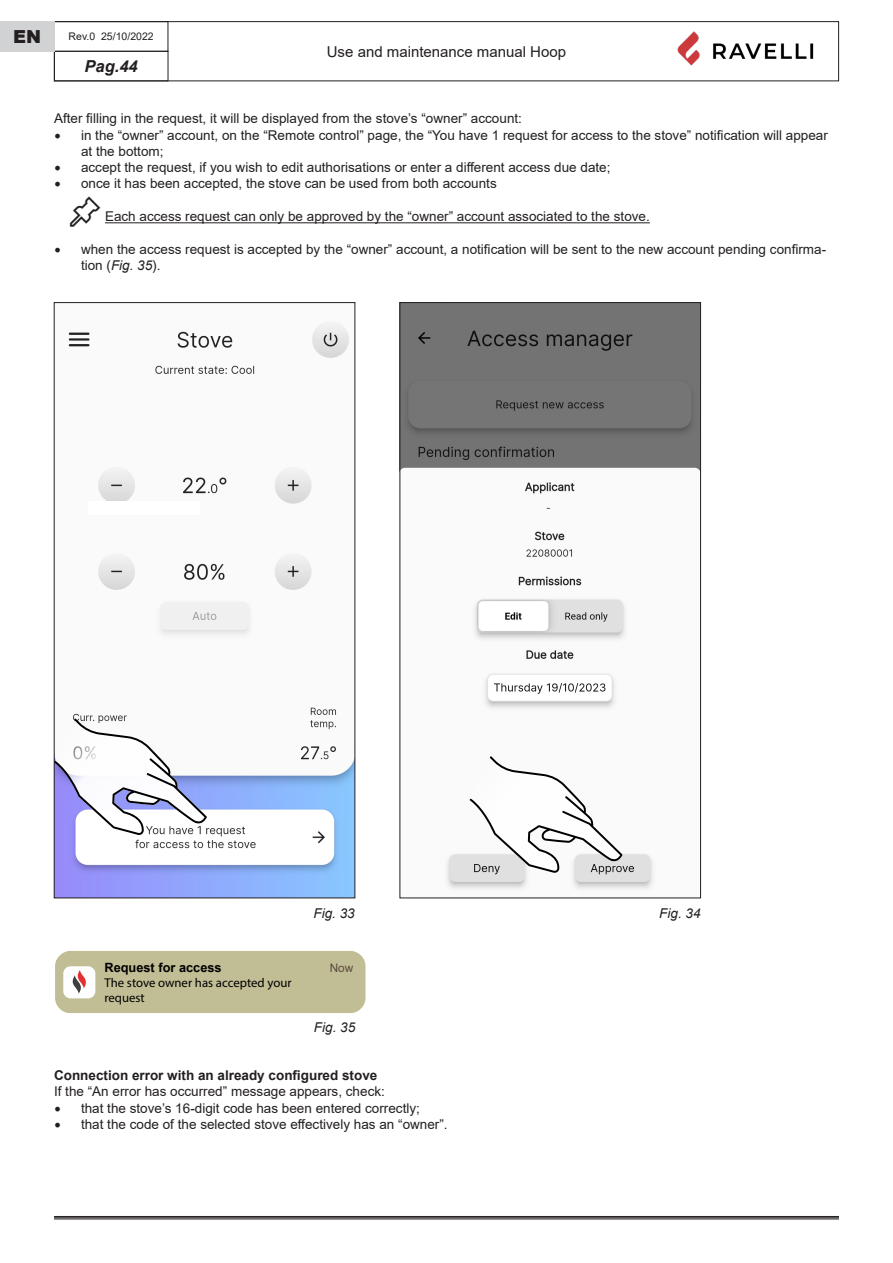
<style>
.page{position:relative;width:893px;height:1263px;background:#fff}
.page>*{position:absolute;margin:0;border:0;box-sizing:border-box;transform-origin:0 0}
.t1{font:900 18px "Arial";color:#231f20}
.t2{font:italic 700 16.5px "Arial";color:#231f20}
.t3{font:15px "Arial";color:#231f20}
.t4{font:13.5px/16.2px "Arial";color:#231f20}
.t5{font:700 13.5px "Arial";color:#231f20}
.t6{font:italic 13.5px "Arial";color:#231f20}
.t7{font:12.75px/15.3px "Myriad Pro";color:#000}
.t8{font:11.85px "Arial";color:#5b4b3d}
.t9{font:10.5px "Arial";color:#231f20}
.s1{font-family:"Minion Pro";font-size:18px}
.s2{font-style:italic}
.s3{font-family:"Arial";font-weight:700}
</style>
<div class="page">
<hr style="left:54px;top:1216px;width:785px;height:1px;background:#231f20">
<hr style="left:54px;top:1217px;width:785px;height:1px;background:#231f20">
<hr style="left:54px;top:1219px;width:785px;height:1px;background:#231f20">
<div style="left:54px;top:21px;width:785px;height:60px;border:1px solid #231f20"></div>
<div style="left:54px;top:51px;width:114px;height:30px;border:1px solid #231f20"></div>
<div style="left:54px;top:21px;width:114px;height:31px;border:1px solid #231f20"></div>
<img style="left:664px;top:21px;width:175px;height:60px">
<div style="left:0;top:21px;width:54px;height:30px;background:#d1d2d4"></div>
<hr style="left:105px;top:222px;width:545px;height:1px;background:#231f20">
<img style="left:56px;top:322px;width:297px;height:574px">
<div style="left:89px;top:502px;width:111px;height:13px;background:#fff"></div>
<svg style="left:56px;top:718px;width:151px;height:117px"></svg>
<img style="left:402px;top:304px;width:297px;height:586px">
<svg style="left:470px;top:756px;width:152px;height:117px"></svg>
<div style="left:55px;top:951px;width:310px;height:62px;background:#c1be95"></div>
<h1 class="t1" style="left:13px;top:23px;width:29px">EN</h1>
<p class="t9" style="left:69px;top:29px;width:87px">Rev.0 25/10/2022</p>
<p class="t2" style="left:85px;top:55px;width:55px">Pag.44</p>
<p class="t3" style="left:327px;top:41px;width:241px">Use and maintenance manual Hoop</p>
<p class="t4" style="left:54px;top:110px;width:469px">After filling in the request, it will be displayed from the stove’s “owner” account:</p>
<p class="t4" style="left:81px;top:127px;width:748px;text-indent:-27px"><span class="s1">•</span> in the “owner” account, on the “Remote control” page, the “You have 1 request for access to the stove” notification will appear at the bottom;</p>
<p class="t4" style="left:54px;top:159px;width:558px"><span class="s1">•</span> accept the request, if you wish to edit authorisations or enter a different access due date;</p>
<p class="t4" style="left:54px;top:175px;width:444px"><span class="s1">•</span> once it has been accepted, the stove can be used from both accounts</p>
<p class="t4" style="left:105px;top:208px;width:546px">Each access request can only be approved by the “owner” account associated to the stove.</p>
<p class="t4" style="left:81px;top:241px;width:747px;text-indent:-27px"><span class="s1">•</span> when the access request is accepted by the “owner” account, a notification will be sent to the new account pending confirma&shy;tion (<span class="s2">Fig. 35</span>).</p>
<p class="t6" style="left:314px;top:905px;width:43px">Fig. 33</p>
<p class="t6" style="left:659px;top:905px;width:43px">Fig. 34</p>
<p class="t7" style="left:104px;top:959px;width:189px"><span class="s3">Request for access<br></span>The stove owner has accepted your request</p>
<p class="t8" style="left:330px;top:959px;width:25px">Now</p>
<p class="t6" style="left:314px;top:1019px;width:43px">Fig. 35</p>
<p class="t5" style="left:54px;top:1066px;width:325px">Connection error with an already configured stove</p>
<p class="t4" style="left:54px;top:1083px;width:332px">If the “An error has occurred” message appears, check:</p>
<p class="t4" style="left:54px;top:1099px;width:367px"><span class="s1">•</span> that the stove’s 16-digit code has been entered correctly;</p>
<p class="t4" style="left:54px;top:1116px;width:395px"><span class="s1">•</span> that the code of the selected stove effectively has an “owner”.</p>
</div>
